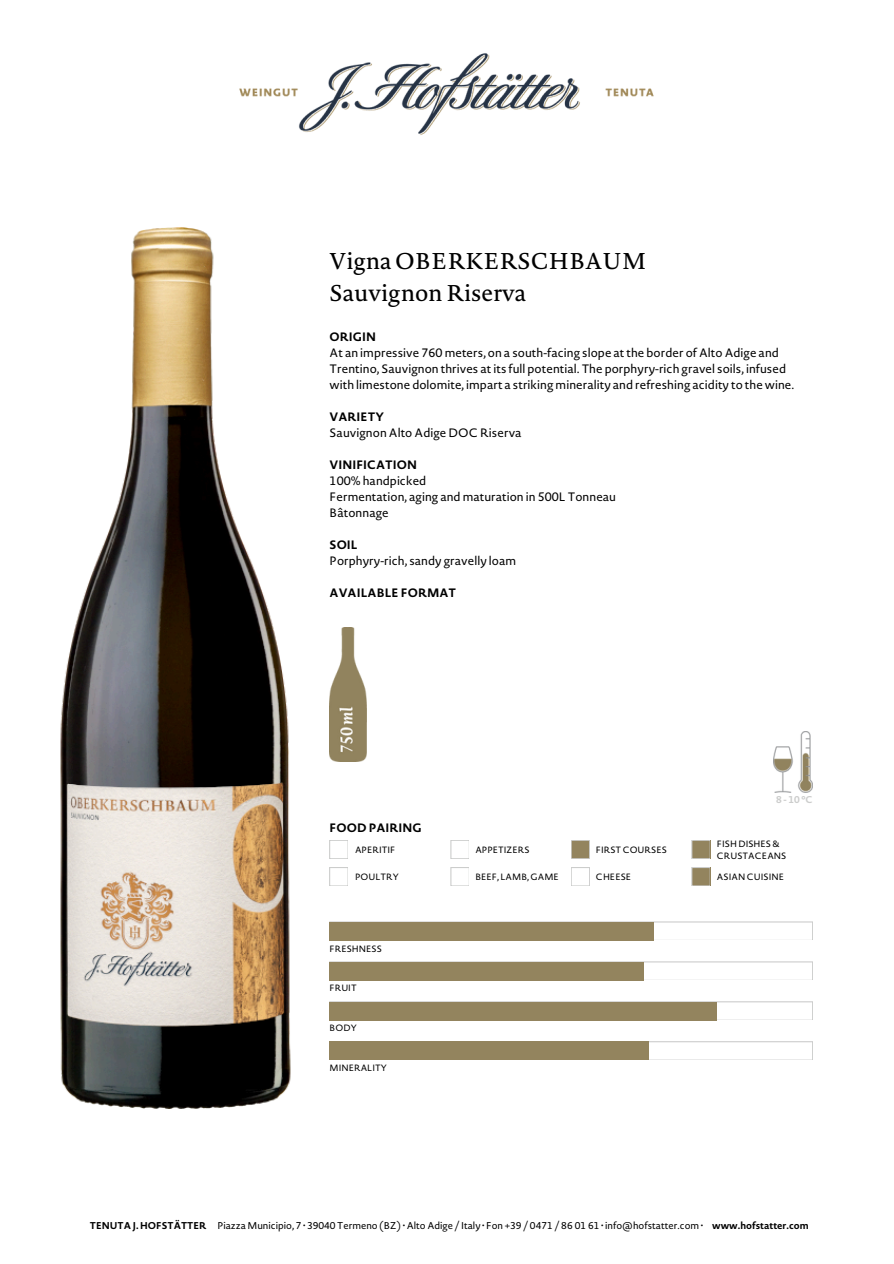
<style>
.page{position:relative;width:894px;height:1264px;background:#fff}
.page>*{position:absolute;margin:0;border:0;box-sizing:border-box;transform-origin:0 0}
.t1{font:22.5px/31.5px "Novel Pro";letter-spacing:-.005em;color:#000}
.t2{font:12px/16px "Novel Sans Pro";letter-spacing:.005em;color:#000}
.t3{font:700 12px "Novel Sans Pro";letter-spacing:.005em;color:#000}
.t4{font:9.75px "Novel Sans Pro";color:#000}
.t5{font:700 9.75px "Novel Sans Pro";color:#000}
.t6{font:700 9.75px "Novel Sans Pro";color:#cccdcc}
.t7{font:9px/12px "Novel Sans Pro";color:#000}
.s1{font-weight:700}
</style>
<div class="page">
<img style="left:239px;top:53px;width:415px;height:82px">
<img style="left:60px;top:228px;width:278px;height:880px">
<img style="left:329px;top:627px;width:38px;height:134px">
<img style="left:773px;top:731px;width:39px;height:61px">
<svg style="left:329px;top:840px;width:18px;height:18px"></svg>
<svg style="left:329px;top:867px;width:18px;height:18px"></svg>
<svg style="left:653px;top:922px;width:159px;height:18px"></svg>
<svg style="left:643px;top:961px;width:169px;height:18px"></svg>
<svg style="left:716px;top:1001px;width:96px;height:18px"></svg>
<svg style="left:649px;top:1041px;width:163px;height:2px"></svg>
<svg style="left:451px;top:840px;width:18px;height:18px"></svg>
<svg style="left:451px;top:867px;width:18px;height:18px"></svg>
<svg style="left:571px;top:840px;width:18px;height:18px"></svg>
<svg style="left:571px;top:867px;width:18px;height:18px"></svg>
<div style="left:691px;top:840px;width:19px;height:18px;background:#a3997e"></div>
<svg style="left:691px;top:840px;width:18px;height:18px"></svg>
<svg style="left:691px;top:867px;width:19px;height:19px"></svg>
<svg style="left:691px;top:867px;width:18px;height:18px"></svg>
<div style="left:329px;top:922px;width:324px;height:18px;background:#93845e"></div>
<div style="left:329px;top:961px;width:314px;height:19px;background:#93845e"></div>
<div style="left:329px;top:1001px;width:387px;height:19px;background:#93845e"></div>
<div style="left:329px;top:1041px;width:320px;height:19px;background:#93845e"></div>
<p class="t1" style="left:329px;top:248px;width:318px">Vigna OBERKERSCHBAUM<br>Sauvignon Riserva</p>
<p class="t2" style="left:329px;top:330px;width:466px"><span class="s1">ORIGIN<br></span>At an impressive 760 meters, on a south-facing slope at the border of Alto Adige and Trentino, Sauvignon thrives at its full potential. The porphyry-rich gravel soils, infused with limestone dolomite, impart a striking minerality and refreshing acidity to the wine.</p>
<h1 class="t2" style="left:329px;top:410px;width:193px"><span class="s1">VARIETY<br></span>Sauvignon Alto Adige DOC Riserva</h1>
<h3 class="t2" style="left:329px;top:458px;width:288px"><span class="s1">VINIFICATION<br></span>100% handpicked<br>Fermentation, aging and maturation in 500L Tonneau</h3>
<h3 class="t2" style="left:329px;top:506px;width:61px">Bâtonnage</h3>
<h3 class="t2" style="left:329px;top:538px;width:188px"><span class="s1">SOIL<br></span>Porphyry-rich, sandy gravelly loam</h3>
<h3 class="t3" style="left:329px;top:587px;width:128px">AVAILABLE FORMAT</h3>
<h3 class="t3" style="left:329px;top:821px;width:94px">FOOD PAIRING</h3>
<h2 class="t7" style="left:355px;top:845px;width:42px">APERITIF</h2>
<p class="t7" style="left:355px;top:871px;width:45px">POULTRY</p>
<p class="t7" style="left:329px;top:944px;width:54px">FRESHNESS</p>
<h4 class="t7" style="left:329px;top:983px;width:29px">FRUIT</h4>
<h2 class="t7" style="left:329px;top:1023px;width:28px">BODY</h2>
<h5 class="t7" style="left:329px;top:1063px;width:59px">MINERALITY</h5>
<h5 class="t7" style="left:475px;top:845px;width:56px">APPETIZERS</h5>
<h5 class="t7" style="left:475px;top:871px;width:85px">BEEF, LAMB, GAME</h5>
<h5 class="t7" style="left:595px;top:845px;width:72px">FIRST COURSES</h5>
<h5 class="t7" style="left:595px;top:871px;width:37px">CHEESE</h5>
<h3 class="t6" style="left:775px;top:795px;width:38px">8-10°C</h3>
<h5 class="t7" style="left:716px;top:839px;width:71px">FISH DISHES &amp;<br>CRUSTACEANS</h5>
<h5 class="t7" style="left:716px;top:871px;width:69px">ASIAN CUISINE</h5>
<h5 class="t5" style="left:90px;top:1220px;width:118px">TENUTA J. HOFSTÄTTER</h5>
<h5 class="t4" style="left:217px;top:1220px;width:487px">Piazza Municipio, 7 • 39040 Termeno (BZ) • Alto Adige / Italy • Fon +39 / 0471 / 86 01 61 • info@hofstatter.com •</h5>
<h5 class="t5" style="left:712px;top:1220px;width:98px">www.hofstatter.com</h5>
</div>
